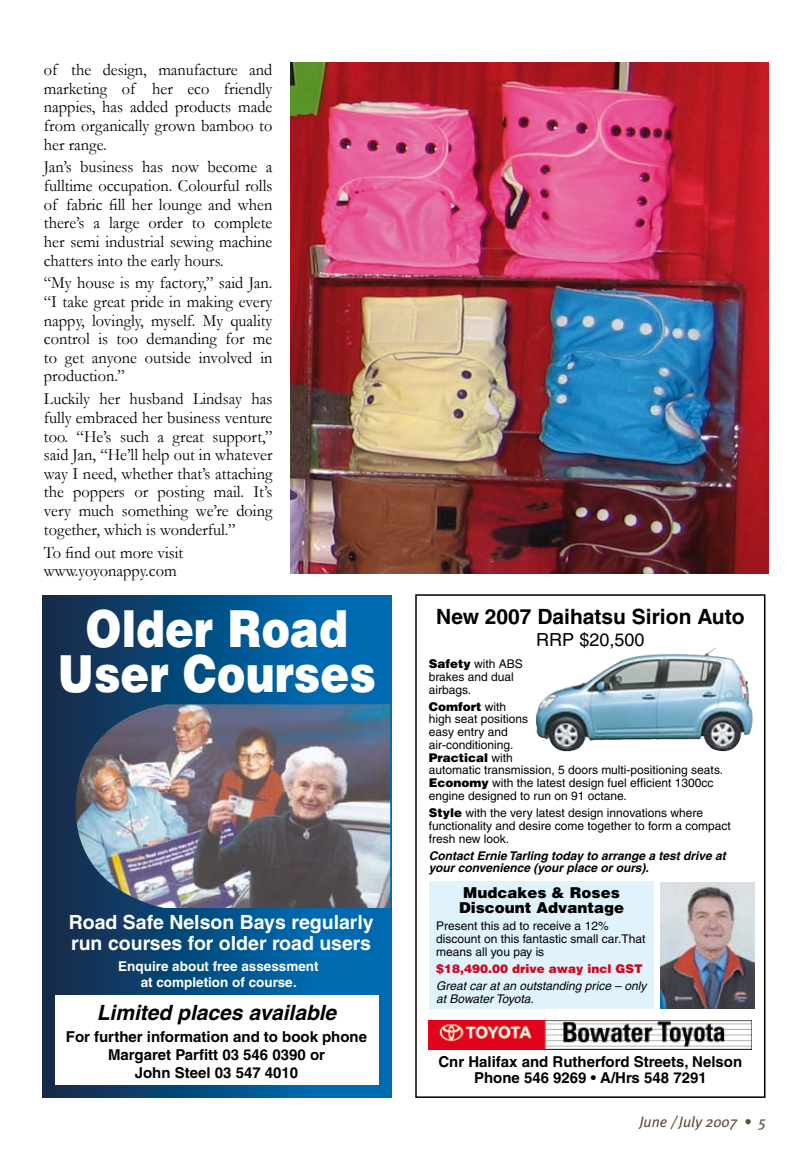
<style>
.page{position:relative;width:808px;height:1149px;background:#fff}
.page>*{position:absolute;margin:0;border:0;box-sizing:border-box;transform-origin:0 0}
.t1{font:900 51px/45px "Helvetica";color:#fff;text-align:center;scale:.85 1}
.t2{font:700 21px "Helvetica";color:#000}
.t3{font:italic 700 21px "Helvetica";color:#000}
.t4{font:700 19.5px/21px "Helvetica";color:#fff}
.t5{font:18px "Helvetica";color:#000}
.t6{font:17.25px/18.6px "Garamond";color:#000;text-align:justify;scale:.95 1}
.t7{font:700 15px/18px "Helvetica";color:#000;text-align:center}
.t8{font:900 15px/15px "Helvetica";color:#000}
.t9{font:italic 15px "Meta Plus";color:#5c4d3b}
.t10{font:700 13.5px/16.2px "Helvetica";color:#fff;text-align:center}
.t11{font:12px/12.8px "Helvetica";color:#000}
.t12{font:italic 700 12px/12.8px "Helvetica";color:#000}
.t13{font:italic 12px/12.8px "Helvetica";color:#000}
.t14{font:900 12px "Helvetica";color:#cc071e}
.s1{font-weight:900}
</style>
<div class="page">
<svg style="left:43px;top:595px;width:348px;height:502px;background:#0a4e81"></svg>
<img style="left:76px;top:704px;width:314px;height:203px">
<div style="left:55px;top:995px;width:323px;height:89px;background:#fff"></div>
<img style="left:429px;top:1020px;width:323px;height:28px">
<img style="left:614px;top:652px;width:139px;height:99px">
<img style="left:661px;top:882px;width:93px;height:125px">
<div style="left:429px;top:881px;width:224px;height:127px;background:#e0f2fb"></div>
<div style="left:415px;top:594px;width:350px;height:503px;border:2px solid #000"></div>
<img style="left:291px;top:62px;width:477px;height:511px">
<p class="t6" style="left:44px;top:60px;width:242px">of the design, manufacture and marketing of her eco friendly nappies, has added products made from organically grown bamboo to her range.</p>
<p class="t6" style="left:44px;top:157px;width:242px">Jan’s business has now become a fulltime occupation. Colourful rolls of fabric fill her lounge and when there’s a large order to complete her semi industrial sewing machine chatters into the early hours.</p>
<p class="t6" style="left:44px;top:273px;width:242px">“My house is my factory,” said Jan. “I take great pride in making every nappy, lovingly, myself. My quality control is too demanding for me to get anyone outside involved in production.”</p>
<p class="t6" style="left:44px;top:389px;width:242px">Luckily her husband Lindsay has fully embraced her business venture too. “He’s such a great support,” said Jan, “He’ll help out in whatever way I need, whether that’s attaching the poppers or posting mail. It’s very much something we’re doing together, which is wonderful.”</p>
<p class="t6" style="left:44px;top:542px;width:148px">To find out more visit www.yoyonappy.com</p>
<h1 class="t1" style="left:58px;top:604px;width:375px">Older Road<br>User Courses</h1>
<p class="t4" style="left:69px;top:910px;width:306px">Road Safe Nelson Bays regularly run courses for older road users</p>
<p class="t10" style="left:118px;top:957px;width:202px">Enquire about free assessment at completion of course.</p>
<p class="t3" style="left:97px;top:999px;width:241px">Limited places available</p>
<p class="t7" style="left:66px;top:1027px;width:303px">For further information and to book phone<br>Margaret Parfitt 03 546 0390 or<br>John Steel 03 547 4010</p>
<p class="t2" style="left:436px;top:603px;width:310px">New 2007 Daihatsu Sirion Auto</p>
<p class="t5" style="left:536px;top:628px;width:110px">RRP $20,500</p>
<p class="t11" style="left:429px;top:657px;width:96px"><span class="s1">Safety</span> with ABS brakes and dual airbags.</p>
<p class="t11" style="left:429px;top:699px;width:296px"><span class="s1">Comfort</span> with<br>high seat positions<br>easy entry and<br>air-conditioning.<br><span class="s1">Practical</span> with<br>automatic transmission, 5 doors multi-positioning seats.<br><span class="s1">Economy</span> with the latest design fuel efficient 1300cc engine designed to run on 91 octane.</p>
<p class="t11" style="left:429px;top:806px;width:304px"><span class="s1">Style</span> with the very latest design innovations where functionality and desire come together to form a compact fresh new look.</p>
<p class="t12" style="left:429px;top:848px;width:299px">Contact Ernie Tarling today to arrange a test drive at your convenience (your place or ours).</p>
<p class="t8" style="left:459px;top:884px;width:167px">Mudcakes &amp; Roses<br>Discount Advantage</p>
<p class="t11" style="left:436px;top:919px;width:211px">Present this ad to receive a 12% discount on this fantastic small car.That means all you pay is</p>
<p class="t14" style="left:436px;top:960px;width:208px">$18,490.00 drive away incl GST</p>
<p class="t13" style="left:436px;top:978px;width:212px">Great car at an outstanding price – only at Bowater Toyota.</p>
<p class="t7" style="left:438px;top:1052px;width:305px;line-height:16.5px">Cnr Halifax and Rutherford Streets, Nelson<br>Phone 546 9269 • A/Hrs 548 7291</p>
<p class="t9" style="left:639px;top:1112px;width:114px">June / July 2007 •</p>
</div>
